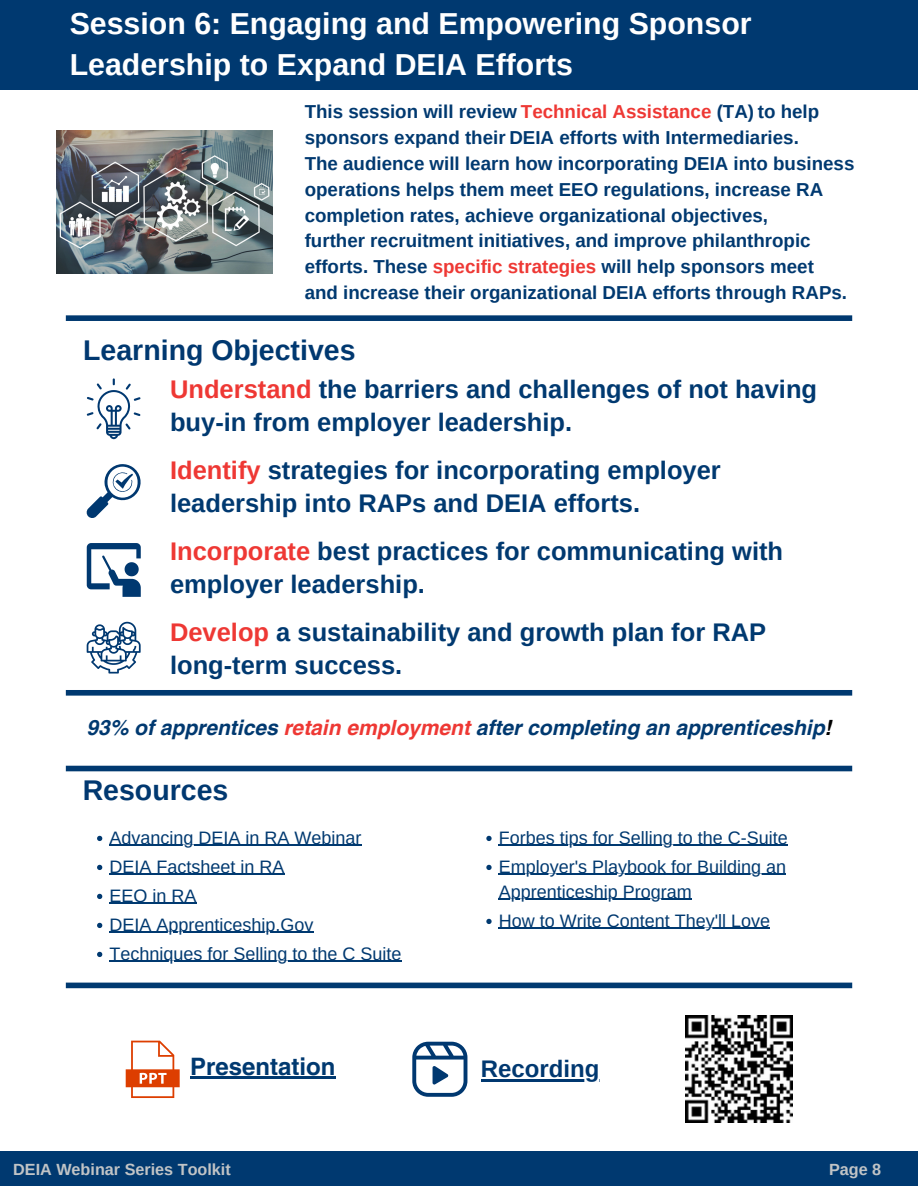
<style>
.page{position:relative;width:918px;height:1188px;background:#fff}
.page>*{position:absolute;margin:0;border:0;box-sizing:border-box;transform-origin:0 0}
.t1{font:700 30.3px/41.7px "Arimo";color:#fff}
.t2{font:700 28.5px "Arimo";color:#003870}
.t3{font:700 25.5px/33px "Arimo";color:#003970}
.t4{font:700 24px "Helvetica LT Pro";color:#003970}
.t5{font:700 24px "Arimo";color:#003870}
.t6{font:italic 700 21px "Helvetica LT Pro";color:#003970}
.t7{font:700 18.75px/25.8px "Arimo";color:#003970}
.t8{font:18px/25px "Arimo";color:#003970}
.t9{font:700 16.2px "Arimo";color:#c1c4c6}
.s1{color:#ee3834}
.s2{color:#000}
</style>
<div class="page">
<div style="left:0;top:1151px;width:918px;height:35px;background:#003970"></div>
<div style="left:66px;top:983px;width:786px;height:5px;background:#003970"></div>
<div style="left:66px;top:315px;width:786px;height:6px;background:#003970"></div>
<div style="left:0;top:0;width:918px;height:90px;background:#003970"></div>
<div style="left:66px;top:690px;width:786px;height:6px;background:#003970"></div>
<div style="left:66px;top:766px;width:786px;height:5px;background:#003970"></div>
<svg style="left:87px;top:378px;width:54px;height:61px"></svg>
<svg style="left:87px;top:464px;width:54px;height:54px"></svg>
<svg style="left:87px;top:543px;width:54px;height:54px"></svg>
<svg style="left:87px;top:622px;width:54px;height:52px"></svg>
<img style="left:56px;top:131px;width:216px;height:143px">
<svg style="left:97px;top:836px;width:5px;height:5px"></svg>
<hr style="left:109px;top:845px;width:252px;height:1px;background:#003970">
<svg style="left:97px;top:865px;width:5px;height:5px"></svg>
<hr style="left:109px;top:874px;width:175px;height:1px;background:#003970">
<svg style="left:97px;top:894px;width:5px;height:5px"></svg>
<hr style="left:109px;top:903px;width:87px;height:1px;background:#003970">
<svg style="left:97px;top:923px;width:5px;height:5px"></svg>
<hr style="left:109px;top:932px;width:204px;height:1px;background:#003970">
<svg style="left:97px;top:952px;width:5px;height:5px"></svg>
<hr style="left:109px;top:961px;width:293px;height:1px;background:#003970">
<svg style="left:486px;top:836px;width:6px;height:5px"></svg>
<hr style="left:499px;top:845px;width:289px;height:1px;background:#003970">
<svg style="left:486px;top:865px;width:6px;height:5px"></svg>
<hr style="left:499px;top:874px;width:287px;height:1px;background:#003970">
<hr style="left:499px;top:899px;width:193px;height:1px;background:#003970">
<svg style="left:486px;top:919px;width:6px;height:5px"></svg>
<hr style="left:499px;top:928px;width:271px;height:1px;background:#003970">
<svg style="left:126px;top:1041px;width:54px;height:57px"></svg>
<svg style="left:412px;top:1042px;width:55px;height:55px"></svg>
<hr style="left:190px;top:1077px;width:146px;height:2px;background:#003970">
<hr style="left:481px;top:1079px;width:119px;height:2px;background:#003870">
<img style="left:685px;top:1016px;width:107px;height:107px">
<p class="t1" style="left:70px;top:2px;width:683px">Session 6: Engaging and Empowering Sponsor<br>Leadership to Expand DEIA Efforts</p>
<p class="t7" style="left:305px;top:99px;width:516px">This session will review <span class="s1">Technical Assistance</span> (TA) to help sponsors expand their DEIA efforts with Intermediaries.</p>
<p class="t7" style="left:305px;top:150px;width:551px">The audience will learn how incorporating DEIA into business operations helps them meet EEO regulations, increase RA completion rates, achieve organizational objectives,</p>
<p class="t7" style="left:305px;top:228px;width:511px">further recruitment initiatives, and improve philanthropic efforts. These <span class="s1">specific strategies</span> will help sponsors meet</p>
<p class="t7" style="left:305px;top:280px;width:544px">and increase their organizational DEIA efforts through RAPs.</p>
<p class="t2" style="left:83px;top:334px;width:274px">Learning Objectives</p>
<p class="t3" style="left:170px;top:373px;width:649px"><span class="s1">Understand</span> the barriers and challenges of not having buy-in from employer leadership.</p>
<p class="t3" style="left:170px;top:454px;width:552px"><span class="s1">Identify</span> strategies for incorporating employer leadership into RAPs and DEIA efforts.</p>
<p class="t3" style="left:170px;top:535px;width:615px"><span class="s1">Incorporate</span> best practices for communicating with employer leadership.</p>
<p class="t3" style="left:170px;top:616px;width:598px"><span class="s1">Develop</span> a sustainability and growth plan for RAP long-term success.</p>
<p class="t6" style="left:86px;top:720px;width:747px">93% of apprentices <span class="s1">retain employment</span> after completing an apprenticeship<span class="s2">!</span></p>
<p class="t2" style="left:83px;top:774px;width:147px">Resources</p>
<p class="t8" style="left:109px;top:825px;width:254px">Advancing DEIA in RA Webinar</p>
<p class="t8" style="left:109px;top:854px;width:177px">DEIA Factsheet in RA</p>
<p class="t8" style="left:109px;top:883px;width:88px">EEO in RA</p>
<p class="t8" style="left:109px;top:912px;width:206px">DEIA Apprenticeship.Gov</p>
<p class="t8" style="left:109px;top:941px;width:294px">Techniques for Selling to the C Suite</p>
<p class="t8" style="left:499px;top:825px;width:291px">Forbes tips for Selling to the C-Suite</p>
<p class="t8" style="left:499px;top:854px;width:289px">Employer's Playbook for Building an<br>Apprenticeship Program</p>
<p class="t8" style="left:499px;top:908px;width:273px">How to Write Content They'll Love</p>
<p class="t4" style="left:190px;top:1057px;width:147px">Presentation</p>
<p class="t5" style="left:481px;top:1055px;width:120px">Recording</p>
<p class="t9" style="left:13px;top:1160px;width:219px">DEIA Webinar Series Toolkit</p>
<p class="t9" style="left:829px;top:1160px;width:54px">Page 8</p>
</div>
